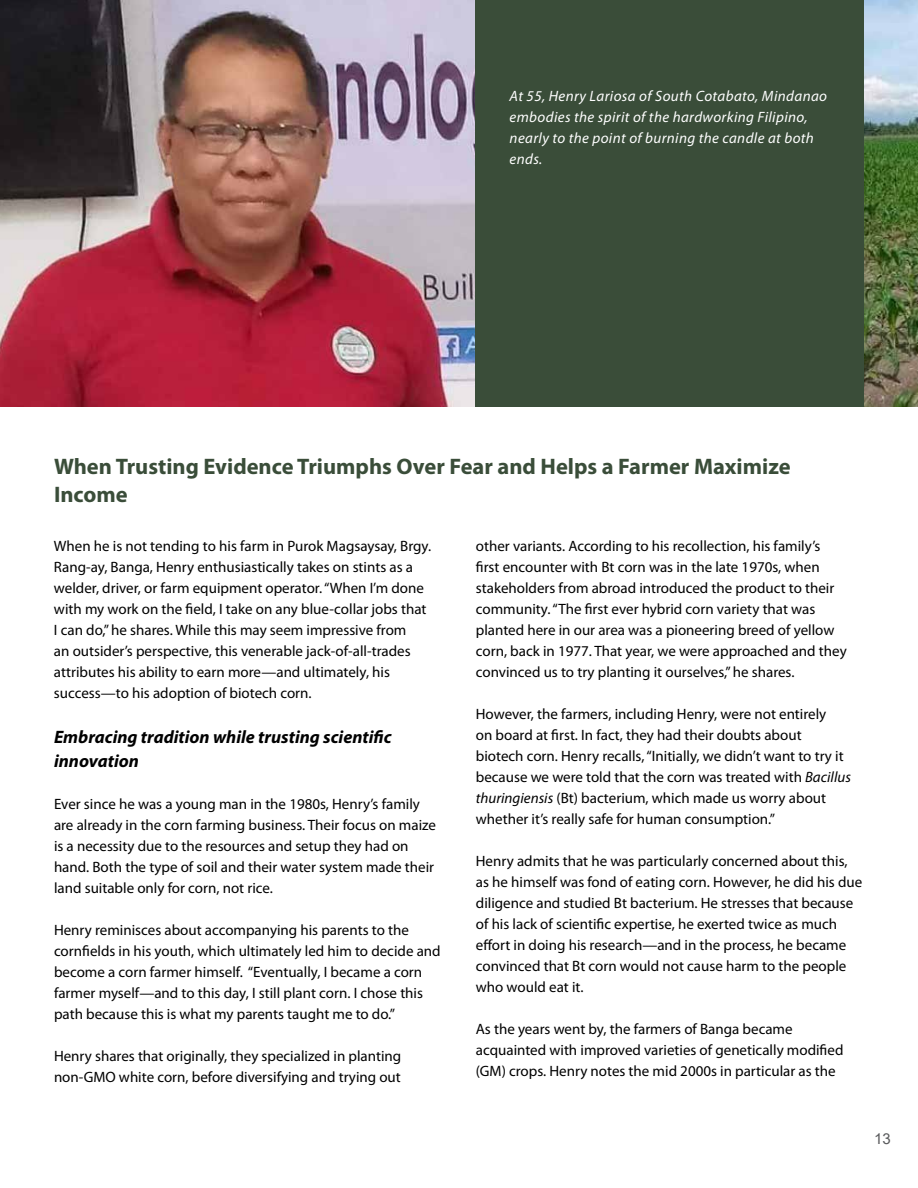
<style>
.page{position:relative;width:918px;height:1188px;background:#fff}
.page>*{position:absolute;margin:0;border:0;box-sizing:border-box;transform-origin:0 0}
.t1{font:700 22.5px/28.5px "Myriad Pro";color:#3a4d39}
.t2{font:italic 700 18px/24px "Myriad Pro";color:#000}
.t3{font:15px/21px "Myriad Pro";color:#000}
.t4{font:italic 15px/21px "Myriad Pro";letter-spacing:.025em;color:#fff}
.t5{font:15px "Arial";color:#58595b}
.s1{font-style:italic}
</style>
<div class="page">
<img style="left:0;top:0;width:476px;height:407px">
<img style="left:864px;top:0;width:54px;height:407px">
<div style="left:476px;top:0;width:388px;height:407px;background:#3a4d39"></div>
<p class="t4" style="left:510px;top:85px;width:319px">At 55, Henry Lariosa of South Cotabato, Mindanao embodies the spirit of the hardworking Filipino, nearly to the point of burning the candle at both ends.</p>
<h1 class="t1" style="left:54px;top:451px;width:738px">When Trusting Evidence Triumphs Over Fear and Helps a Farmer Maximize<br>Income</h1>
<p class="t3" style="left:54px;top:535px;width:379px">When he is not tending to his farm in Purok Magsaysay, Brgy.<br>Rang-ay, Banga, Henry enthusiastically takes on stints as a welder, driver, or farm equipment operator. “When I’m done with my work on the field, I take on any blue-collar jobs that I can do,” he shares. While this may seem impressive from<br>an outsider’s perspective, this venerable jack-of-all-trades attributes his ability to earn more—and ultimately, his success—to his adoption of biotech corn.</p>
<p class="t2" style="left:54px;top:725px;width:339px">Embracing tradition while trusting scientific innovation</p>
<p class="t3" style="left:54px;top:793px;width:384px">Ever since he was a young man in the 1980s, Henry’s family are already in the corn farming business. Their focus on maize is a necessity due to the resources and setup they had on hand. Both the type of soil and their water system made their land suitable only for corn, not rice.</p>
<p class="t3" style="left:54px;top:919px;width:388px">Henry reminisces about accompanying his parents to the cornfields in his youth, which ultimately led him to decide and become a corn farmer himself. “Eventually, I became a corn farmer myself—and to this day, I still plant corn. I chose this path because this is what my parents taught me to do.”</p>
<p class="t3" style="left:54px;top:1045px;width:349px">Henry shares that originally, they specialized in planting non-GMO white corn, before diversifying and trying out</p>
<p class="t3" style="left:476px;top:535px;width:372px">other variants. According to his recollection, his family’s first encounter with Bt corn was in the late 1970s, when stakeholders from abroad introduced the product to their community. “The first ever hybrid corn variety that was planted here in our area was a pioneering breed of yellow corn, back in 1977. That year, we were approached and they convinced us to try planting it ourselves,” he shares.</p>
<p class="t3" style="left:476px;top:703px;width:377px">However, the farmers, including Henry, were not entirely<br>on board at first. In fact, they had their doubts about biotech corn. Henry recalls, “Initially, we didn’t want to try it because we were told that the corn was treated with <span class="s1">Bacillus thuringiensis</span> (Bt) bacterium, which made us worry about whether it’s really safe for human consumption.”</p>
<p class="t3" style="left:476px;top:850px;width:388px">Henry admits that he was particularly concerned about this, as he himself was fond of eating corn. However, he did his due diligence and studied Bt bacterium. He stresses that because of his lack of scientific expertise, he exerted twice as much effort in doing his research—and in the process, he became convinced that Bt corn would not cause harm to the people who would eat it.</p>
<p class="t3" style="left:476px;top:1018px;width:369px">As the years went by, the farmers of Banga became acquainted with improved varieties of genetically modified (GM) crops. Henry notes the mid 2000s in particular as the</p>
<p class="t5" style="left:874px;top:1128px;width:18px">13</p>
</div>
